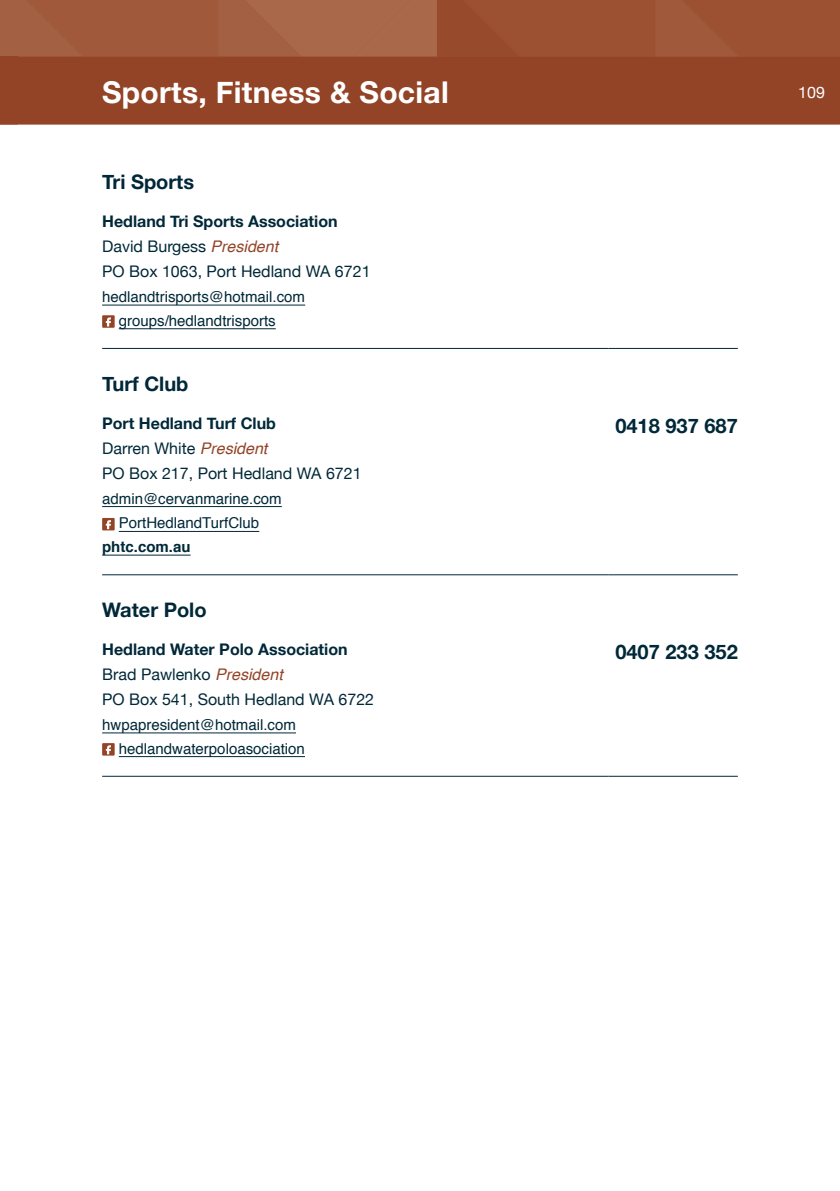
<style>
.page{position:relative;width:840px;height:1191px;background:#fff}
.page>*{position:absolute;margin:0;border:0;box-sizing:border-box;transform-origin:0 0}
.t1{font:700 30px "Helvetica Neue";letter-spacing:.01em;color:#fff}
.t2{font:700 20px "Helvetica Neue";color:#002838}
.t3{font:16px/24.8px "Helvetica Neue";color:#002838}
.t4{font:16px "Helvetica Neue";color:#fff}
.t5{font:15px/23.6px "Helvetica";color:#002838}
.t6{font:700 15px "Helvetica";color:#002838}
.s1{font-weight:700}
.s2{font-family:"Helvetica";font-style:italic;color:#934326}
</style>
<div class="page">
<svg style="left:0;top:0;width:839px;height:57px;background:#a0593a"></svg>
<div style="left:0;top:57px;width:839px;height:68px;background:#934326"></div>
<hr style="left:102px;top:348px;width:506px;height:1px;background:#002838">
<hr style="left:608px;top:348px;width:129px;height:1px;background:#002838">
<hr style="left:102px;top:574px;width:506px;height:1px;background:#002838">
<hr style="left:608px;top:574px;width:129px;height:1px;background:#002838">
<hr style="left:102px;top:775px;width:506px;height:1px;background:#002838">
<hr style="left:608px;top:775px;width:129px;height:1px;background:#002838">
<hr style="left:102px;top:305px;width:203px;height:1px;background:#002838">
<hr style="left:119px;top:328px;width:156px;height:1px;background:#002838">
<svg style="left:102px;top:315px;width:13px;height:13px"></svg>
<hr style="left:102px;top:506px;width:180px;height:1px;background:#002838">
<hr style="left:119px;top:531px;width:140px;height:1px;background:#002838">
<hr style="left:102px;top:555px;width:88px;height:1px;background:#002838">
<svg style="left:102px;top:518px;width:13px;height:12px"></svg>
<hr style="left:102px;top:732px;width:194px;height:1px;background:#002838">
<hr style="left:119px;top:756px;width:186px;height:1px;background:#002838">
<svg style="left:102px;top:743px;width:13px;height:12px"></svg>
<h1 class="t1" style="left:102px;top:68px;width:348px">Sports, Fitness &amp; Social</h1>
<p class="t2" style="left:102px;top:166px;width:93px">Tri Sports</p>
<p class="t3" style="left:102px;top:210px;width:270px"><span class="s1">Hedland Tri Sports Association<br></span>David Burgess <span class="s2">President<br></span>PO Box 1063, Port Hedland WA 6721</p>
<p class="t5" style="left:119px;top:285px;width:188px;text-indent:-17px">hedlandtrisports@hotmail.com groups/hedlandtrisports</p>
<p class="t2" style="left:102px;top:368px;width:88px">Turf Club</p>
<p class="t3" style="left:102px;top:412px;width:261px"><span class="s1">Port Hedland Turf Club<br></span>Darren White <span class="s2">President<br></span>PO Box 217, Port Hedland WA 6721</p>
<p class="t5" style="left:102px;top:486px;width:181px;line-height:24.8px;text-align:center">admin@cervanmarine.com<br>PortHedlandTurfClub</p>
<p class="t6" style="left:102px;top:535px;width:90px">phtc.com.au</p>
<p class="t2" style="left:102px;top:594px;width:106px">Water Polo</p>
<p class="t3" style="left:102px;top:638px;width:273px"><span class="s1">Hedland Water Polo Association<br></span>Brad Pawlenko <span class="s2">President<br></span>PO Box 541, South Hedland WA 6722</p>
<p class="t5" style="left:119px;top:713px;width:187px;text-indent:-17px">hwpapresident@hotmail.com hedlandwaterpoloasociation</p>
<p class="t4" style="left:797px;top:81px;width:28px">109</p>
<p class="t2" style="left:615px;top:410px;width:124px">0418 937 687</p>
<p class="t2" style="left:615px;top:636px;width:124px">0407 233 352</p>
</div>
